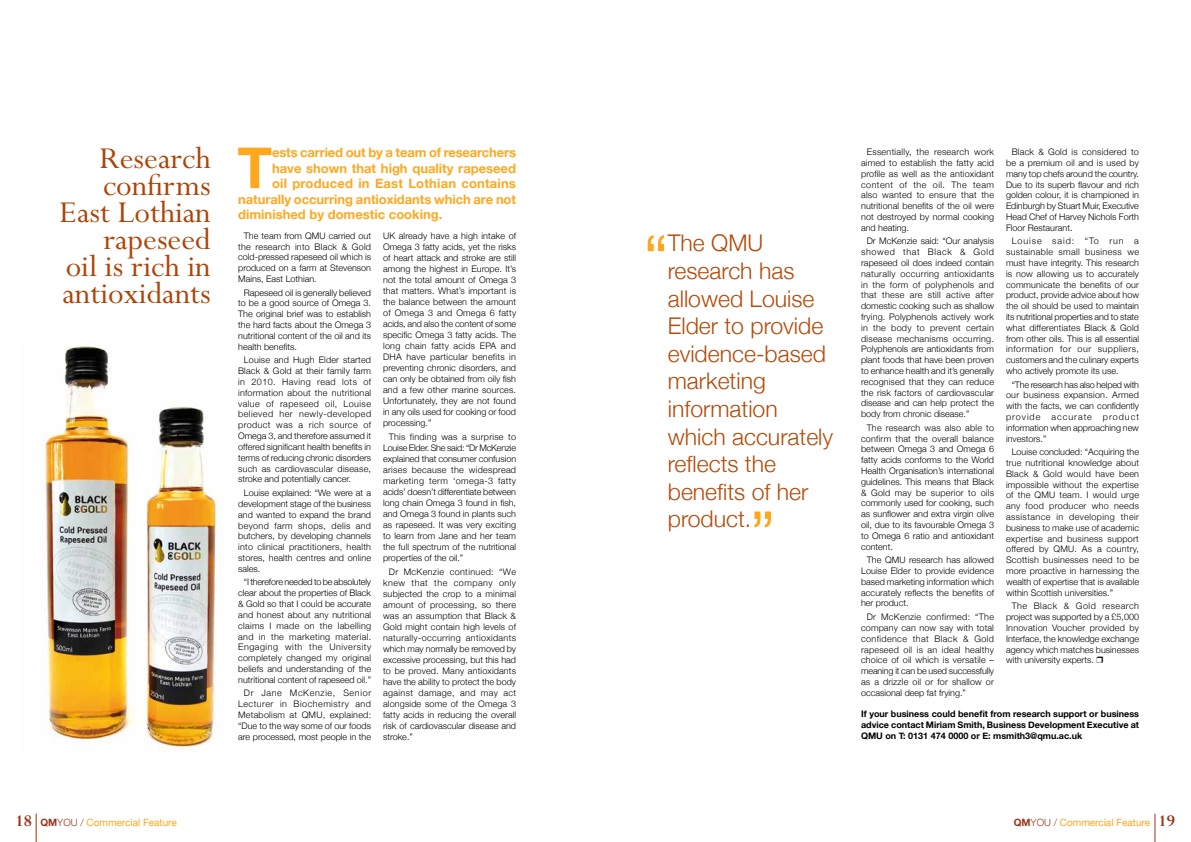
<style>
.page{position:relative;width:1191px;height:842px;background:#fff}
.page>*{position:absolute;margin:0;border:0;box-sizing:border-box;transform-origin:0 0}
.t1{font:700 56.7px "Helvetica Neue";color:#ffa81e}
.t2{font:34px/27px "Perpetua";color:#ae4408;text-align:right}
.t3{font:300 23px/27.6px "Helvetica Neue";color:#b44a0a}
.t4{font:700 13px "Helvetica Neue";color:#ffa81e}
.t5{font:10px "Helvetica Neue";color:#ffa61e}
.t6{font:300 9px/10.8px "Helvetica Neue";color:#000;text-align:justify}
.t7{font:700 9px/10.8px "Helvetica Neue";color:#000;text-align:justify}
.s1{font-family:"Perpetua";font-weight:700;font-size:18px;color:#9a351b}
.s2{font-weight:700;color:#9a351b}
.s3{font-weight:300;color:#9a351b}
</style>
<div class="page">
<svg style="left:1154px;top:814px;width:2px;height:28px"></svg>
<img style="left:42px;top:345px;width:174px;height:403px">
<svg style="left:36px;top:814px;width:1px;height:28px"></svg>
<svg style="left:647px;top:234px;width:17px;height:18px"></svg>
<svg style="left:754px;top:511px;width:17px;height:17px"></svg>
<h2 class="t2" style="left:60px;top:146px;width:153px">Research confirms<br>East Lothian rapeseed<br>oil is rich in antioxidants</h2>
<p class="t6" style="left:861px;top:146px;width:134px;text-indent:6px">Essentially, the research work aimed to establish the fatty acid profile as well as the antioxidant content of the oil. The team also wanted to ensure that the nutritional benefits of the oil were not destroyed by normal cooking and heating.</p>
<h1 class="t1" style="left:237px;top:117px;width:36px">T</h1>
<h3 class="t4" style="left:272px;top:141px;width:245px">ests carried out by a team of researchers</h3>
<p class="t6" style="left:1006px;top:146px;width:134px;text-indent:6px">Black &amp; Gold is considered to be a premium oil and is used by many top chefs around the country.<br>Due to its superb flavour and rich golden colour, it is championed in Edinburgh by Stuart Muir, Executive Head Chef of Harvey Nichols Forth Floor Restaurant.</p>
<p class="t6" style="left:1006px;top:235px;width:134px;text-indent:6px">Louise said: “To run a sustainable small business we must have integrity. This research is now allowing us to accurately communicate the benefits of our product, provide advice about how the oil should be used to maintain its nutritional properties and to state what differentiates Black &amp; Gold from other oils. This is all essential information for our suppliers, customers and the culinary experts who actively promote its use.</p>
<p class="t6" style="left:1006px;top:378px;width:134px;text-indent:6px">“The research has also helped with our business expansion. Armed with the facts, we can confidently provide accurate product information when approaching new investors.”</p>
<p class="t6" style="left:1006px;top:446px;width:134px;text-indent:6px">Louise concluded: “Acquiring the true nutritional knowledge about Black &amp; Gold would have been impossible without the expertise of the QMU team. I would urge any food producer who needs assistance in developing their business to make use of academic expertise and business support offered by QMU. As a country, Scottish businesses need to be more proactive in harnessing the wealth of expertise that is available within Scottish universities.”</p>
<p class="t6" style="left:1006px;top:600px;width:134px;text-indent:6px">The Black &amp; Gold research project was supported by a £5,000<br>Innovation Voucher provided by Interface, the knowledge exchange agency which matches businesses with university experts. ❒</p>
<h3 class="t4" style="left:272px;top:156px;width:245px">have shown that high quality rapeseed</h3>
<h3 class="t4" style="left:272px;top:172px;width:245px">oil produced in East Lothian contains</h3>
<h3 class="t4" style="left:238px;top:187px;width:279px">naturally occurring antioxidants which are not</h3>
<h3 class="t4" style="left:238px;top:203px;width:206px">diminished by domestic cooking.</h3>
<p class="t6" style="left:238px;top:230px;width:134px;text-indent:6px">The team from QMU carried out the research into Black &amp; Gold cold-pressed rapeseed oil which is produced on a farm at Stevenson Mains, East Lothian.</p>
<p class="t6" style="left:238px;top:286px;width:134px;text-indent:6px">Rapeseed oil is generally believed to be a good source of Omega 3.<br>The original brief was to establish the hard facts about the Omega 3 nutritional content of the oil and its health benefits.</p>
<p class="t6" style="left:238px;top:354px;width:134px;text-indent:6px">Louise and Hugh Elder started Black &amp; Gold at their family farm in 2010. Having read lots of information about the nutritional value of rapeseed oil, Louise believed her newly-developed product was a rich source of Omega 3, and therefore assumed it offered significant health benefits in terms of reducing chronic disorders such as cardiovascular disease, stroke and potentially cancer.</p>
<p class="t6" style="left:238px;top:487px;width:134px;text-indent:6px">Louise explained: “We were at a development stage of the business and wanted to expand the brand beyond farm shops, delis and butchers, by developing channels into clinical practitioners, health stores, health centres and online sales.</p>
<p class="t6" style="left:238px;top:576px;width:134px;text-indent:6px">“I therefore needed to be absolutely clear about the properties of Black &amp; Gold so that I could be accurate and honest about any nutritional claims I made on the labelling and in the marketing material.<br>Engaging with the University completely changed my original beliefs and understanding of the nutritional content of rapeseed oil.”</p>
<p class="t6" style="left:238px;top:687px;width:134px;text-indent:6px">Dr Jane McKenzie, Senior Lecturer in Biochemistry and Metabolism at QMU, explained: “Due to the way some of our foods are processed, most people in the</p>
<p class="t6" style="left:383px;top:229px;width:134px">UK already have a high intake of Omega 3 fatty acids, yet the risks of heart attack and stroke are still among the highest in Europe. It’s not the total amount of Omega 3 that matters. What’s important is the balance between the amount of Omega 3 and Omega 6 fatty acids, and also the content of some specific Omega 3 fatty acids. The long chain fatty acids EPA and DHA have particular benefits in preventing chronic disorders, and can only be obtained from oily fish and a few other marine sources.<br>Unfortunately, they are not found in any oils used for cooking or food processing.”</p>
<p class="t6" style="left:383px;top:430px;width:134px;text-indent:6px">This finding was a surprise to Louise Elder. She said: “Dr McKenzie explained that consumer confusion arises because the widespread marketing term ‘omega-3 fatty acids’ doesn’t differentiate between long chain Omega 3 found in fish, and Omega 3 found in plants such as rapeseed. It was very exciting to learn from Jane and her team the full spectrum of the nutritional properties of the oil.”</p>
<p class="t6" style="left:383px;top:565px;width:134px;text-indent:6px">Dr McKenzie continued: “We knew that the company only subjected the crop to a minimal amount of processing, so there was an assumption that Black &amp; Gold might contain high levels of naturally-occurring antioxidants which may normally be removed by excessive processing, but this had to be proved. Many antioxidants have the ability to protect the body against damage, and may act alongside some of the Omega 3 fatty acids in reducing the overall risk of cardiovascular disease and stroke.”</p>
<h3 class="t3" style="left:668px;top:228px;width:167px">The QMU research has allowed Louise<br>Elder to provide evidence-based marketing information which accurately reflects the benefits of her product.</h3>
<p class="t6" style="left:861px;top:235px;width:134px;text-indent:6px">Dr McKenzie said: “Our analysis showed that Black &amp; Gold rapeseed oil does indeed contain naturally occurring antioxidants in the form of polyphenols and that these are still active after domestic cooking such as shallow frying. Polyphenols actively work in the body to prevent certain disease mechanisms occurring.<br>Polyphenols are antioxidants from plant foods that have been proven to enhance health and it’s generally recognised that they can reduce the risk factors of cardiovascular disease and can help protect the body from chronic disease.”</p>
<p class="t6" style="left:861px;top:422px;width:134px;text-indent:6px">The research was also able to confirm that the overall balance between Omega 3 and Omega 6 fatty acids conforms to the World Health Organisation’s international guidelines. This means that Black &amp; Gold may be superior to oils commonly used for cooking, such as sunflower and extra virgin olive oil, due to its favourable Omega 3 to Omega 6 ratio and antioxidant content.</p>
<p class="t6" style="left:861px;top:554px;width:134px;text-indent:6px">The QMU research has allowed Louise Elder to provide evidence based marketing information which accurately reflects the benefits of her product.</p>
<p class="t6" style="left:861px;top:611px;width:134px;text-indent:6px">Dr McKenzie confirmed: “The company can now say with total confidence that Black &amp; Gold rapeseed oil is an ideal healthy choice of oil which is versatile – meaning it can be used successfully as a drizzle oil or for shallow or occasional deep fat frying.”</p>
<p class="t7" style="left:861px;top:708px;width:279px">If your business could benefit from research support or business advice contact Miriam Smith, Business Development Executive at QMU on T: 0131 474 0000 or E: msmith3@qmu.ac.uk</p>
<p class="t5" style="left:16px;top:814px;width:163px"><span class="s1">18</span> <span class="s2">QM</span><span class="s3">YOU /</span> Commercial Feature</p>
<p class="t5" style="left:1013px;top:814px;width:163px"><span class="s2">QM</span><span class="s3">YOU /</span> Commercial Feature <span class="s1">19</span></p>
</div>
